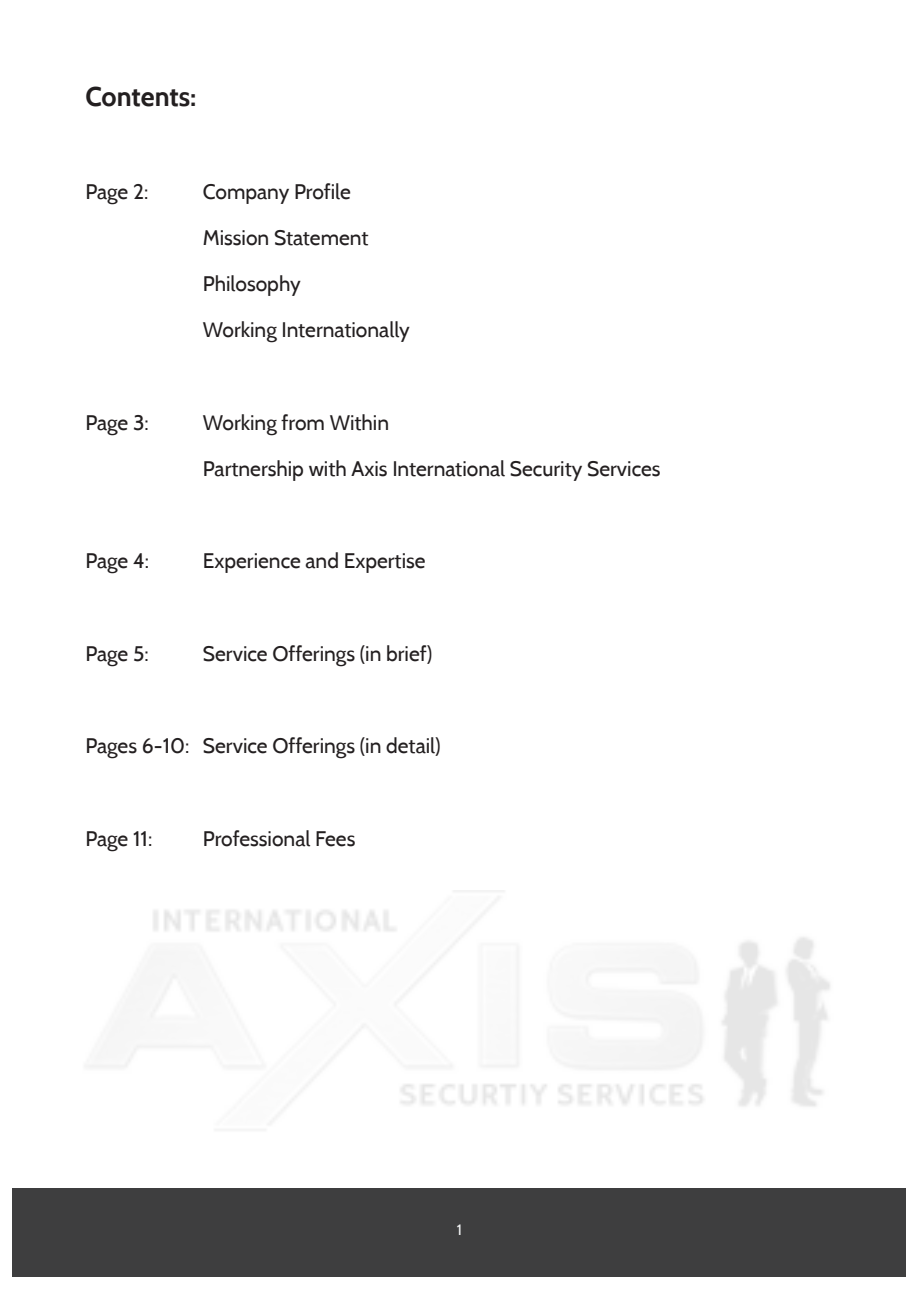
<style>
.page{position:relative;width:919px;height:1289px;background:#fff}
.page>*{position:absolute;margin:0;border:0;box-sizing:border-box;transform-origin:0 0}
.t1{font:700 27px "Cabin";color:#231f20}
.t2{font:21px/46.2px "Cabin";color:#231f20}
.t3{font:15px "Cabin";color:#f2f3f4}
</style>
<div class="page">
<div style="left:13px;top:1187px;width:893px;height:89px;background:#3e3e3f"></div>
<p class="t1" style="left:85px;top:80px;width:112px">Contents:</p>
<p class="t2" style="left:85px;top:168px;width:65px">Page 2:</p>
<p class="t2" style="left:203px;top:168px;width:167px">Company Profile<br>Mission Statement<br>Philosophy</p>
<p class="t2" style="left:203px;top:306px;width:208px">Working Internationally</p>
<p class="t2" style="left:85px;top:399px;width:65px">Page 3:</p>
<p class="t2" style="left:203px;top:399px;width:459px">Working from Within<br>Partnership with Axis International Security Services</p>
<p class="t2" style="left:85px;top:537px;width:65px">Page 4:</p>
<p class="t2" style="left:203px;top:537px;width:224px">Experience and Expertise</p>
<p class="t2" style="left:85px;top:630px;width:65px">Page 5:</p>
<p class="t2" style="left:203px;top:630px;width:231px">Service Offerings (in brief)</p>
<p class="t2" style="left:85px;top:722px;width:357px">Pages 6-10: Service Offerings (in detail)</p>
<p class="t2" style="left:85px;top:815px;width:68px">Page 11:</p>
<p class="t2" style="left:203px;top:815px;width:154px">Professional Fees</p>
<p class="t3" style="left:457px;top:1220px;width:7px">1</p>
</div>
